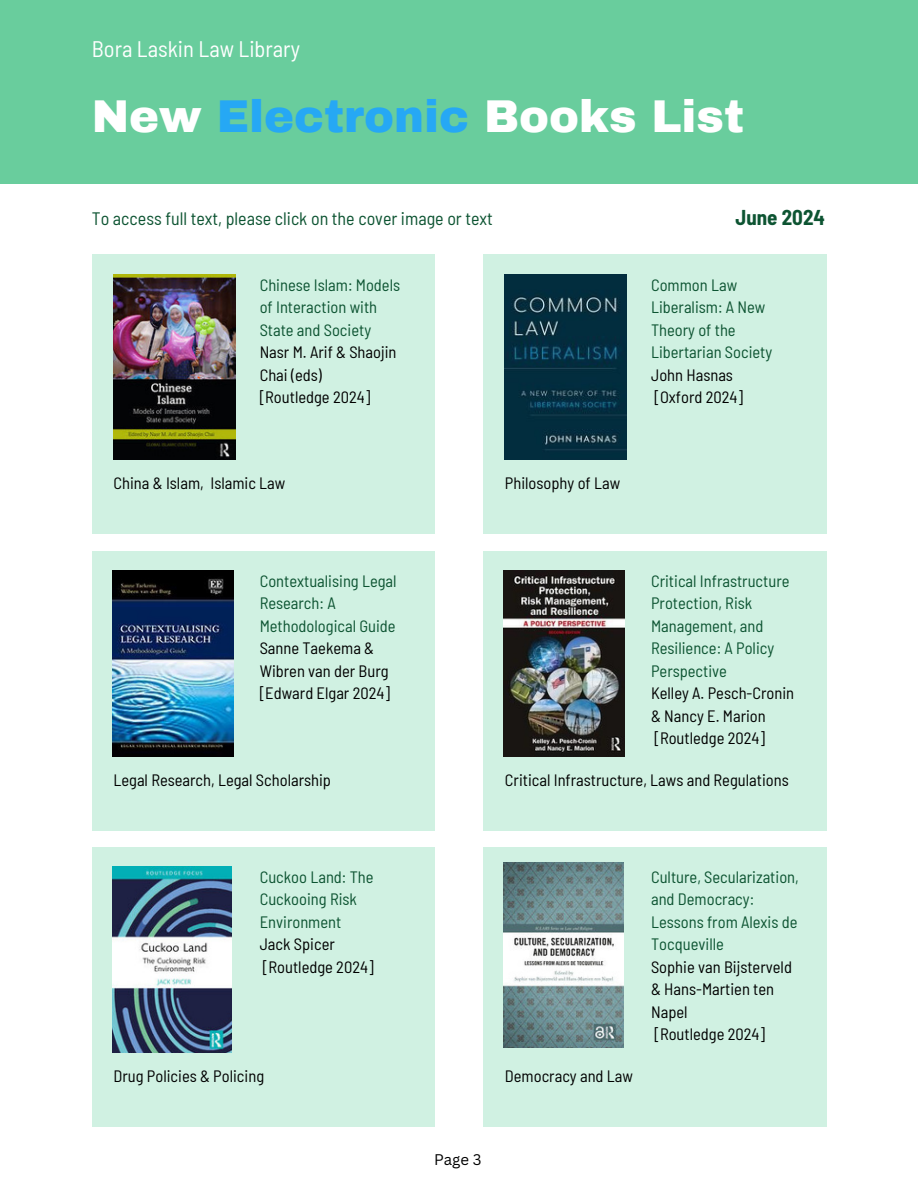
<style>
.page{position:relative;width:918px;height:1188px;background:#fff}
.page>*{position:absolute;margin:0;border:0;box-sizing:border-box;transform-origin:0 0}
.t1{font:900 45px "Archivo";color:#fff}
.t2{font:semi-condensed 22.5px "Barlow";color:#fff}
.t3{font:700 semi-condensed 21px "Barlow";color:#0d5432}
.t4{font:semi-condensed 18px "Barlow";color:#0d5432}
.t5{font:semi-condensed 16.5px/22.5px "Barlow";color:#0d5432}
.t6{font:semi-condensed 16.5px "Barlow";color:#000}
.t7{font:15px "Canva Sans";color:#000}
.s1{color:#26a8f4}
.s2{color:#000}
</style>
<div class="page">
<div style="left:0;top:0;width:918px;height:184px;background:#69cd9d"></div>
<div style="left:92px;top:255px;width:343px;height:279px;background:#d0f1e2"></div>
<div style="left:483px;top:255px;width:343px;height:279px;background:#d0f1e2"></div>
<div style="left:92px;top:551px;width:343px;height:279px;background:#d0f1e2"></div>
<div style="left:483px;top:551px;width:343px;height:279px;background:#d0f1e2"></div>
<div style="left:92px;top:847px;width:343px;height:279px;background:#d0f1e2"></div>
<div style="left:483px;top:847px;width:343px;height:279px;background:#d0f1e2"></div>
<img style="left:114px;top:274px;width:121px;height:186px">
<img style="left:505px;top:274px;width:121px;height:186px">
<img style="left:112px;top:570px;width:122px;height:186px">
<img style="left:503px;top:570px;width:122px;height:186px">
<img style="left:112px;top:867px;width:119px;height:185px">
<img style="left:503px;top:862px;width:121px;height:186px">
<p class="t2" style="left:92px;top:35px;width:210px">Bora Laskin Law Library</p>
<h4 class="t1" style="left:92px;top:93px;width:654px">New <span class="s1">Electronic</span> Books List</h4>
<p class="t4" style="left:92px;top:207px;width:403px">To access full text, please click on the cover image or text</p>
<h4 class="t3" style="left:736px;top:204px;width:91px">June 2024</h4>
<h4 class="t5" style="left:260px;top:273px;width:142px">Chinese Islam: Models of Interaction with<br>State and Society<br><span class="s2">Nasr M. Arif &amp; Shaojin<br>Chai (eds)<br>[Routledge 2024]</span></h4>
<h4 class="t6" style="left:114px;top:473px;width:173px">China &amp; Islam, Islamic Law</h4>
<h4 class="t5" style="left:260px;top:569px;width:138px">Contextualising Legal<br>Research: A<br>Methodological Guide<br><span class="s2">Sanne Taekema &amp;<br>Wibren van der Burg [Edward Elgar 2024]</span></h4>
<p class="t6" style="left:114px;top:769px;width:219px">Legal Research, Legal Scholarship</p>
<p class="t5" style="left:260px;top:865px;width:116px">Cuckoo Land: The<br>Cuckooing Risk<br>Environment<br><span class="s2">Jack Spicer [Routledge 2024]</span></p>
<h4 class="t6" style="left:114px;top:1065px;width:152px">Drug Policies &amp; Policing</h4>
<h4 class="t6" style="left:505px;top:473px;width:117px">Philosophy of Law</h4>
<p class="t5" style="left:651px;top:273px;width:123px">Common Law<br>Liberalism: A New<br>Theory of the<br>Libertarian Society<br><span class="s2">John Hasnas [Oxford 2024]</span></p>
<h4 class="t5" style="left:651px;top:569px;width:145px">Critical Infrastructure<br>Protection, Risk<br>Management, and<br>Resilience: A Policy<br>Perspective<br><span class="s2">Kelley A. Pesch-Cronin &amp; Nancy E. Marion [Routledge 2024]</span></h4>
<h4 class="t6" style="left:505px;top:769px;width:285px">Critical Infrastructure, Laws and Regulations</h4>
<p class="t6" style="left:505px;top:1065px;width:130px">Democracy and Law</p>
<h4 class="t5" style="left:651px;top:865px;width:149px">Culture, Secularization, and Democracy:<br>Lessons from Alexis de<br>Tocqueville<br><span class="s2">Sophie van Bijsterveld &amp; Hans-Martien ten<br>Napel<br>[Routledge 2024]</span></h4>
<h4 class="t7" style="left:434px;top:1149px;width:49px">Page 3</h4>
</div>
